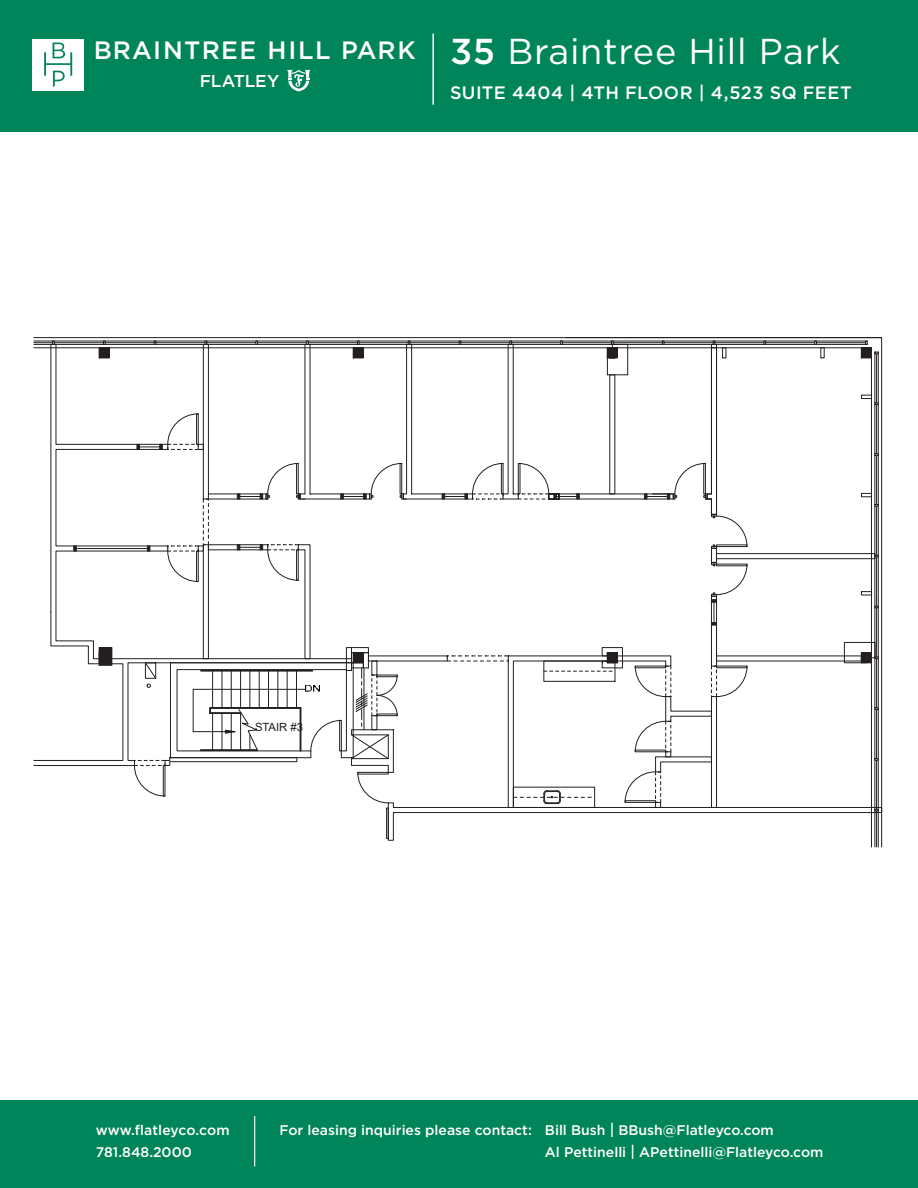
<style>
.page{position:relative;width:918px;height:1188px;background:#fff}
.page>*{position:absolute;margin:0;border:0;box-sizing:border-box;transform-origin:0 0}
.t1{font:36px "Gotham";letter-spacing:.02em;color:#fff}
.t2{font:500 25.05px "Gotham";letter-spacing:.05em;color:#fff}
.t3{font:500 18px "Gotham";letter-spacing:.02em;color:#fff}
.t4{font:500 17.1px "Gotham";letter-spacing:-.005em;color:#fff}
.t5{font:500 13.95px/22.5px "Gotham";color:#fff}
.t6{font:11.25px "Arial";letter-spacing:-.005em;color:#231f20}
.s1{font-weight:500}
.s2{font-size:15.3px}
</style>
<div class="page">
<div style="left:0;top:0;width:918px;height:132px;background:#00845a"></div>
<hr style="left:432px;top:34px;width:2px;height:71px;background:#fff">
<div style="left:33px;top:39px;width:51px;height:51px;background:#fff"></div>
<svg style="left:44px;top:43px;width:28px;height:43px"></svg>
<svg style="left:287px;top:70px;width:23px;height:21px"></svg>
<div style="left:0;top:1100px;width:918px;height:88px;background:#00845a"></div>
<hr style="left:254px;top:1116px;width:1px;height:50px;background:#fff">
<hr style="left:34px;top:337px;width:848px;height:1px;background:#231f20">
<hr style="left:34px;top:341px;width:833px;height:1px;background:#231f20">
<hr style="left:876px;top:811px;width:1px;height:36px;background:#231f20">
<hr style="left:105px;top:342px;width:49px;height:1px;background:#231f20">
<hr style="left:54px;top:342px;width:49px;height:1px;background:#231f20">
<svg style="left:34px;top:341px;width:20px;height:3px"></svg>
<svg style="left:34px;top:344px;width:100px;height:422px"></svg>
<svg style="left:34px;top:612px;width:89px;height:149px"></svg>
<svg style="left:74px;top:546px;width:3px;height:6px"></svg>
<hr style="left:76px;top:548px;width:72px;height:1px;background:#231f20">
<svg style="left:134px;top:337px;width:748px;height:503px"></svg>
<h2 class="t2" style="left:94px;top:34px;width:324px">BRAINTREE HILL PARK</h2>
<p class="t4" style="left:200px;top:70px;width:81px">FLATLEY</p>
<h1 class="t1" style="left:450px;top:28px;width:392px"><span class="s1">35</span> Braintree Hill Park</h1>
<p class="t3" style="left:450px;top:81px;width:403px">SUITE 4404 | 4TH FLOOR | 4,523 SQ FEET</p>
<p class="t6" style="left:255px;top:719px;width:50px">STAIR #3</p>
<p class="t5" style="left:96px;top:1119px;width:135px">www.flatleyco.com<br>781.848.2000</p>
<p class="t5" style="left:545px;top:1119px;width:280px;text-indent:-266px">For leasing inquiries please contact: Bill Bush <span class="s2">|</span> BBush@Flatleyco.com<br>Al Pettinelli <span class="s2">|</span> APettinelli@Flatleyco.com</p>
</div>
